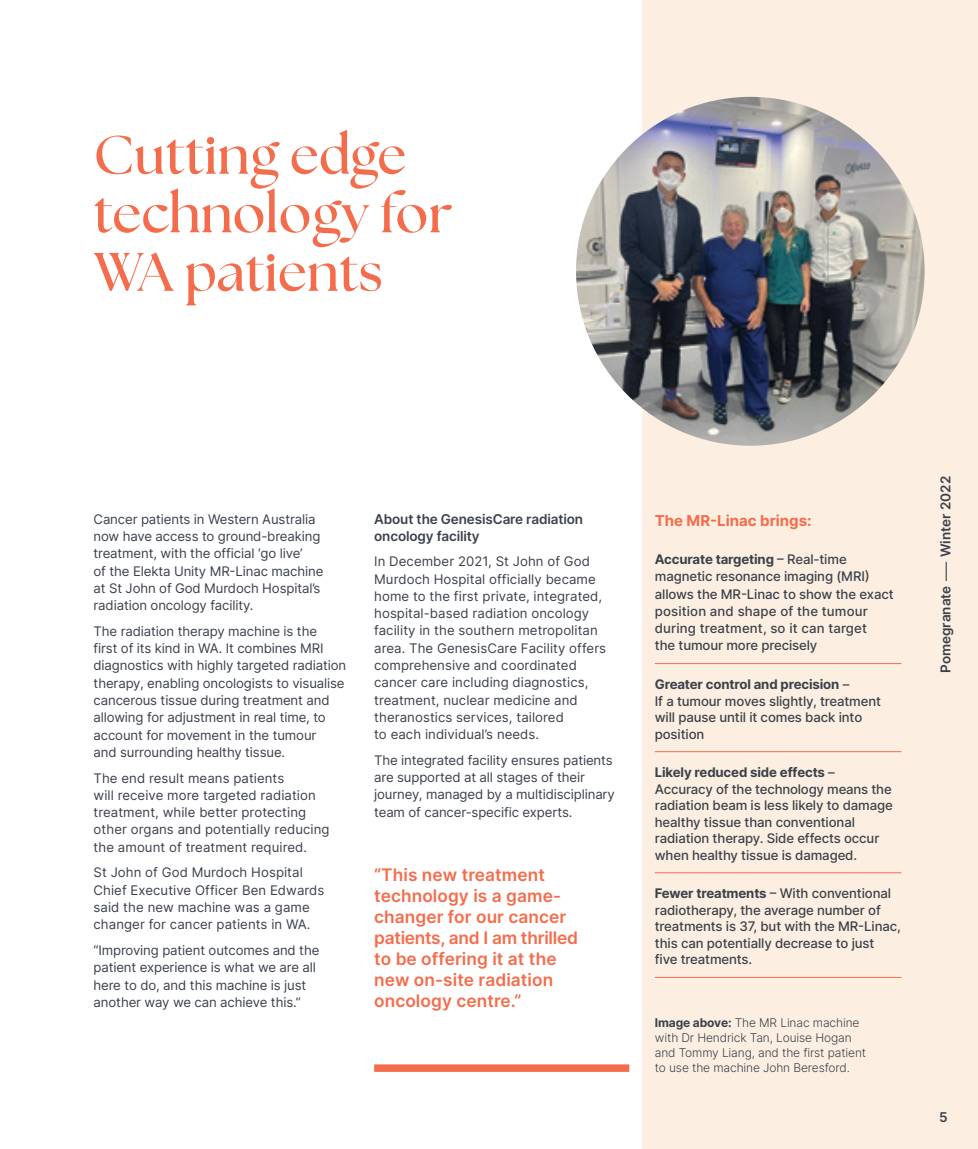
<style>
.page{position:relative;width:978px;height:1149px;background:#fff}
.page>*{position:absolute;margin:0;border:0;box-sizing:border-box;transform-origin:0 0}
.t1{font:700 54px/58.5px "The Seasons";letter-spacing:.005em;color:#f36d4c}
.t2{font:600 17.25px/21px "Inter";letter-spacing:.005em;color:#f36d4c}
.t3{font:700 15px "Inter";color:#f36d4c}
.t4{font:600 13.5px/16.5px "Inter";letter-spacing:-.01em;color:#3b414b}
.t5{font:13.2px/17.2px "Inter";letter-spacing:-.01em;color:#3b414b}
.t6{font:500 13.2px/16.5px "Inter";letter-spacing:-.01em;color:#3b414b}
.t7{font:300 12px/15px "Inter";letter-spacing:-.01em;color:#3b414b}
.s1{font-weight:700}
</style>
<div class="page">
<div style="left:642px;top:0;width:336px;height:1148px;background:#fcefe1"></div>
<hr style="left:655px;top:663px;width:246px;height:1px;background:#f36d4c">
<hr style="left:655px;top:751px;width:246px;height:1px;background:#f36d4c">
<hr style="left:655px;top:872px;width:246px;height:1px;background:#f36d4c">
<hr style="left:655px;top:976px;width:246px;height:1px;background:#f36d4c">
<svg style="left:374px;top:1064px;width:255px;height:7px;fill:#f36d4c"></svg>
<img style="left:576px;top:97px;width:349px;height:348px;border-radius:174px">
<svg style="left:946px;top:561px;width:1px;height:20px"></svg>
<h1 class="t1" style="left:94px;top:125px;width:361px">Cutting edge technology for<br>WA patients</h1>
<p class="t5" style="left:94px;top:510px;width:231px">Cancer patients in Western Australia now have access to ground-breaking treatment, with the official ‘go live’<br>of the Elekta Unity MR-Linac machine at St John of God Murdoch Hospital’s radiation oncology facility.</p>
<p class="t5" style="left:94px;top:622px;width:254px">The radiation therapy machine is the<br>first of its kind in WA. It combines MRI diagnostics with highly targeted radiation therapy, enabling oncologists to visualise cancerous tissue during treatment and allowing for adjustment in real time, to account for movement in the tumour<br>and surrounding healthy tissue.</p>
<p class="t5" style="left:94px;top:768px;width:238px">The end result means patients<br>will receive more targeted radiation treatment, while better protecting other organs and potentially reducing the amount of treatment required.</p>
<p class="t5" style="left:94px;top:863px;width:232px">St John of God Murdoch Hospital<br>Chief Executive Officer Ben Edwards said the new machine was a game changer for cancer patients in WA.</p>
<p class="t5" style="left:94px;top:940px;width:227px">“Improving patient outcomes and the patient experience is what we are all here to do, and this machine is just another way we can achieve this.”</p>
<p class="t4" style="left:374px;top:510px;width:210px">About the GenesisCare radiation oncology facility</p>
<p class="t5" style="left:374px;top:552px;width:234px">In December 2021, St John of God Murdoch Hospital officially became home to the first private, integrated, hospital-based radiation oncology facility in the southern metropolitan area. The GenesisCare Facility offers comprehensive and coordinated cancer care including diagnostics, treatment, nuclear medicine and theranostics services, tailored<br>to each individual’s needs.</p>
<p class="t5" style="left:374px;top:751px;width:242px">The integrated facility ensures patients are supported at all stages of their journey, managed by a multidisciplinary team of cancer-specific experts.</p>
<h2 class="t2" style="left:374px;top:863px;width:205px">“This new treatment technology is a game&shy;changer for our cancer patients, and I am thrilled to be offering it at the new on-site radiation oncology centre.”</h2>
<p class="t3" style="left:655px;top:509px;width:158px">The MR-Linac brings:</p>
<p class="t6" style="left:655px;top:550px;width:240px;line-height:17.2px"><span class="s1">Accurate targeting</span> – Real-time magnetic resonance imaging (MRI) allows the MR-Linac to show the exact position and shape of the tumour during treatment, so it can target<br>the tumour more precisely</p>
<p class="t6" style="left:655px;top:675px;width:228px"><span class="s1">Greater control and precision</span> –<br>If a tumour moves slightly, treatment will pause until it comes back into position</p>
<p class="t6" style="left:655px;top:763px;width:240px"><span class="s1">Likely reduced side effects</span> – Accuracy of the technology means the radiation beam is less likely to damage healthy tissue than conventional radiation therapy. Side effects occur when healthy tissue is damaged.</p>
<p class="t6" style="left:655px;top:884px;width:248px"><span class="s1">Fewer treatments</span> – With conventional radiotherapy, the average number of treatments is 37, but with the MR-Linac, this can potentially decrease to just<br>five treatments.</p>
<p class="t7" style="left:655px;top:1014px;width:213px"><span class="s1">Image above:</span> The MR Linac machine with Dr Hendrick Tan, Louise Hogan and Tommy Liang, and the first patient to use the machine John Beresford.</p>
<p class="t4" style="left:937px;top:557px;width:83px;rotate:-90deg">Winter 2022</p>
<p class="t4" style="left:937px;top:673px;width:89px;rotate:-90deg">Pomegranate</p>
<p class="t4" style="left:939px;top:1108px;width:10px">5</p>
</div>
